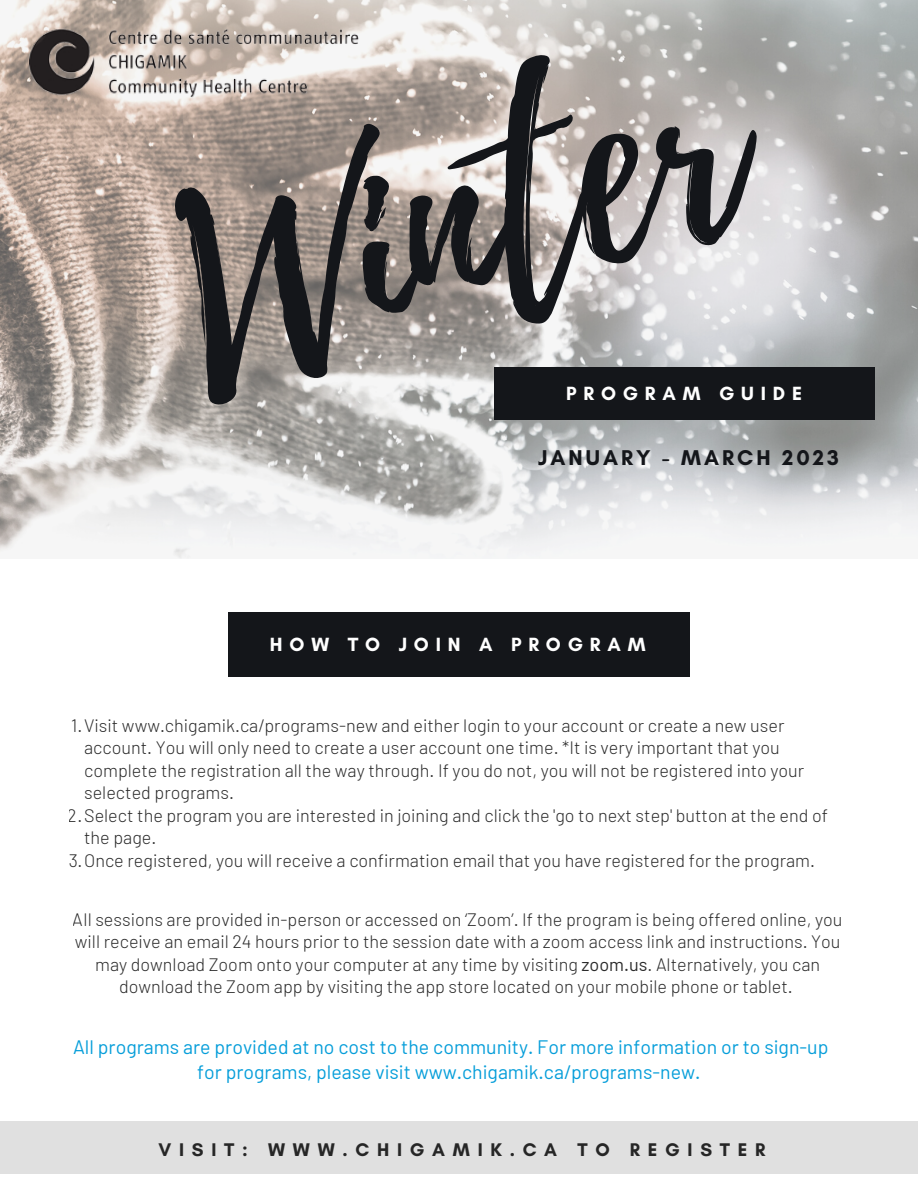
<style>
.page{position:relative;width:918px;height:1188px;background:#fff}
.page>*{position:absolute;margin:0;border:0;box-sizing:border-box;transform-origin:0 0}
.t1{font:270px "Playlist Script";color:#14161a}
.t2{font:700 21.75px "Glacial Indifference";letter-spacing:.14em;color:#14161a}
.t3{font:19.5px/24.8px "Barlow";color:#009cd9;text-align:center}
.t4{font:700 19.5px "Glacial Indifference";letter-spacing:.35em;color:#fff}
.t5{font:700 18.75px "Glacial Indifference";letter-spacing:.415em;color:#262626}
.t6{font:300 18px/22.5px "Barlow";color:#262626;text-align:center}
.s1{font-weight:400}
</style>
<div class="page">
<img style="left:0;top:0;width:918px;height:558px">
<div style="left:494px;top:367px;width:380px;height:53px;background:#14161a"></div>
<div style="left:0;top:1121px;width:918px;height:53px;background:#e0e0e0"></div>
<img style="left:29px;top:27px;width:330px;height:71px">
<div style="left:228px;top:612px;width:461px;height:64px;background:#14161a"></div>
<h1 class="t1" style="left:117px;top:130px;width:585px;rotate:-19deg">Winter</h1>
<p class="t4" style="left:566px;top:382px;width:237px">PROGRAM GUIDE</p>
<p class="t2" style="left:538px;top:445px;width:302px">JANUARY - MARCH 2023</p>
<p class="t4" style="left:270px;top:632px;width:377px">HOW TO JOIN A PROGRAM</p>
<p class="t6" style="left:71px;top:713px;width:715px">1.Visit www.chigamik.ca/programs-new and either login to your account or create a new user</p>
<p class="t6" style="left:84px;top:736px;width:697px">account. You will only need to create a user account one time. *It is very important that you</p>
<p class="t6" style="left:84px;top:758px;width:722px">complete the registration all the way through. If you do not, you will not be registered into your</p>
<p class="t6" style="left:84px;top:781px;width:151px">selected programs.</p>
<p class="t6" style="left:68px;top:803px;width:762px">2.Select the program you are interested in joining and click the 'go to next step' button at the end of</p>
<p class="t6" style="left:84px;top:826px;width:74px">the page.</p>
<p class="t6" style="left:68px;top:848px;width:748px">3.Once registered, you will receive a confirmation email that you have registered for the program.</p>
<p class="t6" style="left:73px;top:907px;width:771px">All sessions are provided in-person or accessed on ‘Zoom’. If the program is being offered online, you will receive an email 24 hours prior to the session date with a zoom access link and instructions. You may download Zoom onto your computer at any time by visiting <span class="s1">zoom.us</span>. Alternatively, you can download the Zoom app by visiting the app store located on your mobile phone or tablet.</p>
<p class="t3" style="left:73px;top:1034px;width:757px">All programs are provided at no cost to the community. For more information or to sign-up for programs, please visit www.chigamik.ca/programs-new.</p>
<p class="t5" style="left:159px;top:1138px;width:609px">VISIT: WWW.CHIGAMIK.CA TO REGISTER</p>
</div>
